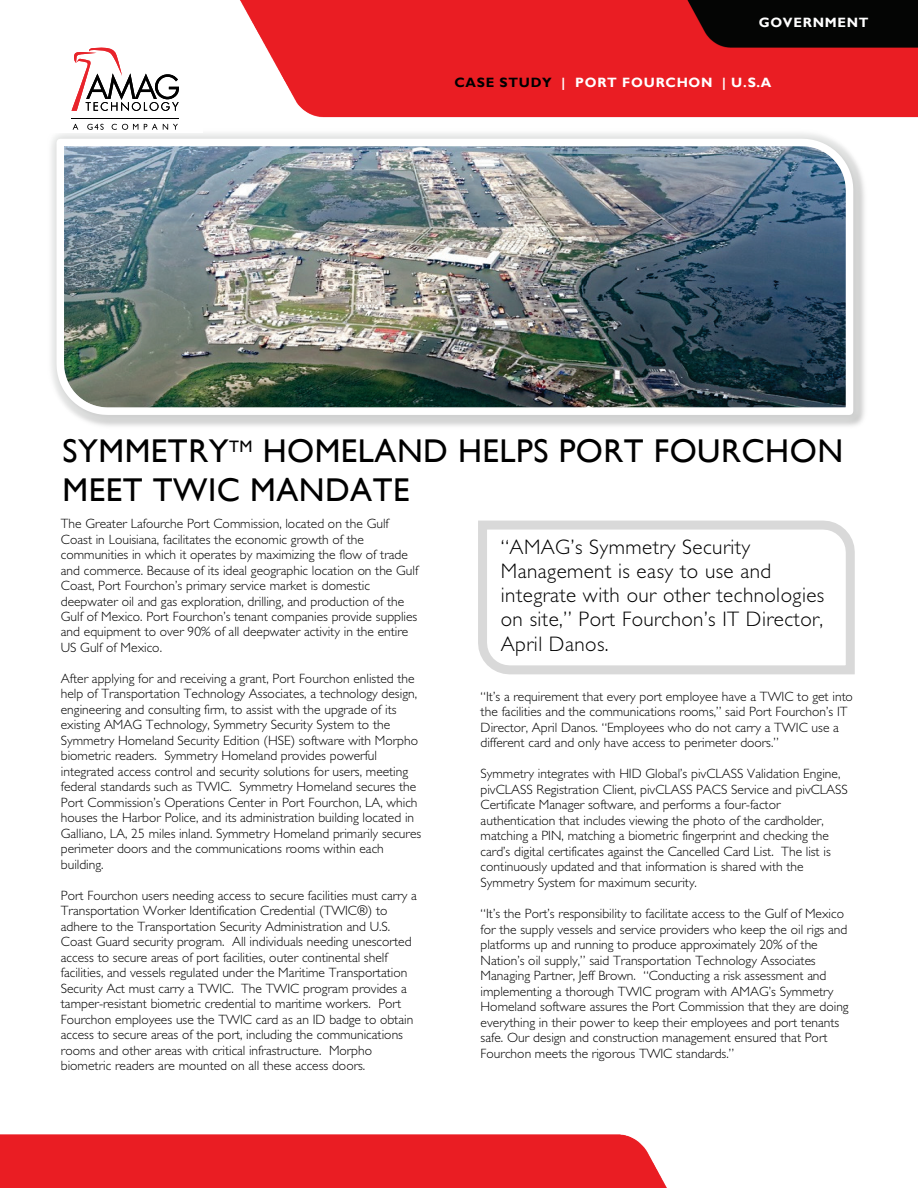
<style>
.page{position:relative;width:918px;height:1188px;background:#fff}
.page>*{position:absolute;margin:0;border:0;box-sizing:border-box;transform-origin:0 0}
.t1{font:33px/39.3px "Gill Sans";letter-spacing:.015em;color:#000}
.t2{font:300 21px/24px "Gill Sans Std";letter-spacing:.02em;color:#000}
.t3{font:300 13.5px/15.5px "Gill Sans Std";color:#000}
.t4{font:700 13.5px "Gill Sans";letter-spacing:.055em;color:#fff}
.s1{color:#000}
</style>
<div class="page">
<img style="left:0;top:0;width:918px;height:1188px">
<img style="left:41px;top:123px;width:834px;height:314px">
<img style="left:44px;top:126px;width:822px;height:301px">
<img style="left:53px;top:135px;width:804px;height:284px">
<svg style="left:474px;top:515px;width:385px;height:164px"></svg>
<div style="left:0;top:0;width:202px;height:133px;background:#fff"></div>
<svg style="left:72px;top:48px;width:107px;height:63px"></svg>
<hr style="left:72px;top:118px;width:107px;height:1px;background:#000">
<svg style="left:73px;top:124px;width:5px;height:6px"></svg>
<svg style="left:87px;top:124px;width:17px;height:6px"></svg>
<svg style="left:112px;top:124px;width:26px;height:6px"></svg>
<svg style="left:144px;top:124px;width:34px;height:6px"></svg>
<p class="t4" style="left:759px;top:14px;width:111px">GOVERNMENT</p>
<p class="t4" style="left:454px;top:74px;width:318px"><span class="s1">CASE STUDY</span> | PORT FOURCHON | U.S.A</p>
<h1 class="t1" style="left:63px;top:432px;width:782px">SYMMETRY<sup>TM</sup> HOMELAND HELPS PORT FOURCHON<br>MEET TWIC MANDATE</h1>
<p class="t3" style="left:61px;top:516px;width:359px">The Greater Lafourche Port Commission, located on the Gulf Coast in Louisiana, facilitates the economic growth of the communities in which it operates by maximizing the flow of trade and commerce. Because of its ideal geographic location on the Gulf Coast, Port Fourchon’s primary service market is domestic deepwater oil and gas exploration, drilling, and production of the Gulf of Mexico. Port Fourchon’s tenant companies provide supplies and equipment to over 90% of all deepwater activity in the entire US Gulf of Mexico.</p>
<p class="t3" style="left:61px;top:671px;width:362px">After applying for and receiving a grant, Port Fourchon enlisted the help of Transportation Technology Associates, a technology design, engineering and consulting firm, to assist with the upgrade of its existing AMAG Technology, Symmetry Security System to the Symmetry Homeland Security Edition (HSE) software with Morpho biometric readers. Symmetry Homeland provides powerful integrated access control and security solutions for users, meeting federal standards such as TWIC. Symmetry Homeland secures the Port Commission’s Operations Center in Port Fourchon, LA, which houses the Harbor Police, and its administration building located in Galliano, LA, 25 miles inland. Symmetry Homeland primarily secures perimeter doors and the communications rooms within each building.</p>
<p class="t3" style="left:61px;top:888px;width:358px">Port Fourchon users needing access to secure facilities must carry a Transportation Worker Identification Credential (TWIC®) to adhere to the Transportation Security Administration and U.S.<br>Coast Guard security program. All individuals needing unescorted access to secure areas of port facilities, outer continental shelf facilities, and vessels regulated under the Maritime Transportation Security Act must carry a TWIC. The TWIC program provides a tamper-resistant biometric credential to maritime workers. Port Fourchon employees use the TWIC card as an ID badge to obtain access to secure areas of the port, including the communications rooms and other areas with critical infrastructure. Morpho biometric readers are mounted on all these access doors.</p>
<h2 class="t2" style="left:501px;top:535px;width:325px">“AMAG’s Symmetry Security<br>Management is easy to use and integrate with our other technologies on site,” Port Fourchon’s IT Director,<br>April Danos.</h2>
<p class="t3" style="left:481px;top:689px;width:374px">“It’s a requirement that every port employee have a TWIC to get into the facilities and the communications rooms,” said Port Fourchon’s IT Director, April Danos. “Employees who do not carry a TWIC use a different card and only have access to perimeter doors.”</p>
<p class="t3" style="left:481px;top:766px;width:369px">Symmetry integrates with HID Global’s pivCLASS Validation Engine, pivCLASS Registration Client, pivCLASS PACS Service and pivCLASS Certificate Manager software, and performs a four-factor authentication that includes viewing the photo of the cardholder, matching a PIN, matching a biometric fingerprint and checking the card’s digital certificates against the Cancelled Card List. The list is continuously updated and that information is shared with the Symmetry System for maximum security.</p>
<p class="t3" style="left:481px;top:906px;width:369px">“It’s the Port’s responsibility to facilitate access to the Gulf of Mexico for the supply vessels and service providers who keep the oil rigs and platforms up and running to produce approximately 20% of the Nation’s oil supply,” said Transportation Technology Associates Managing Partner, Jeff Brown. “Conducting a risk assessment and implementing a thorough TWIC program with AMAG’s Symmetry Homeland software assures the Port Commission that they are doing everything in their power to keep their employees and port tenants safe. Our design and construction management ensured that Port Fourchon meets the rigorous TWIC standards.”</p>
</div>
